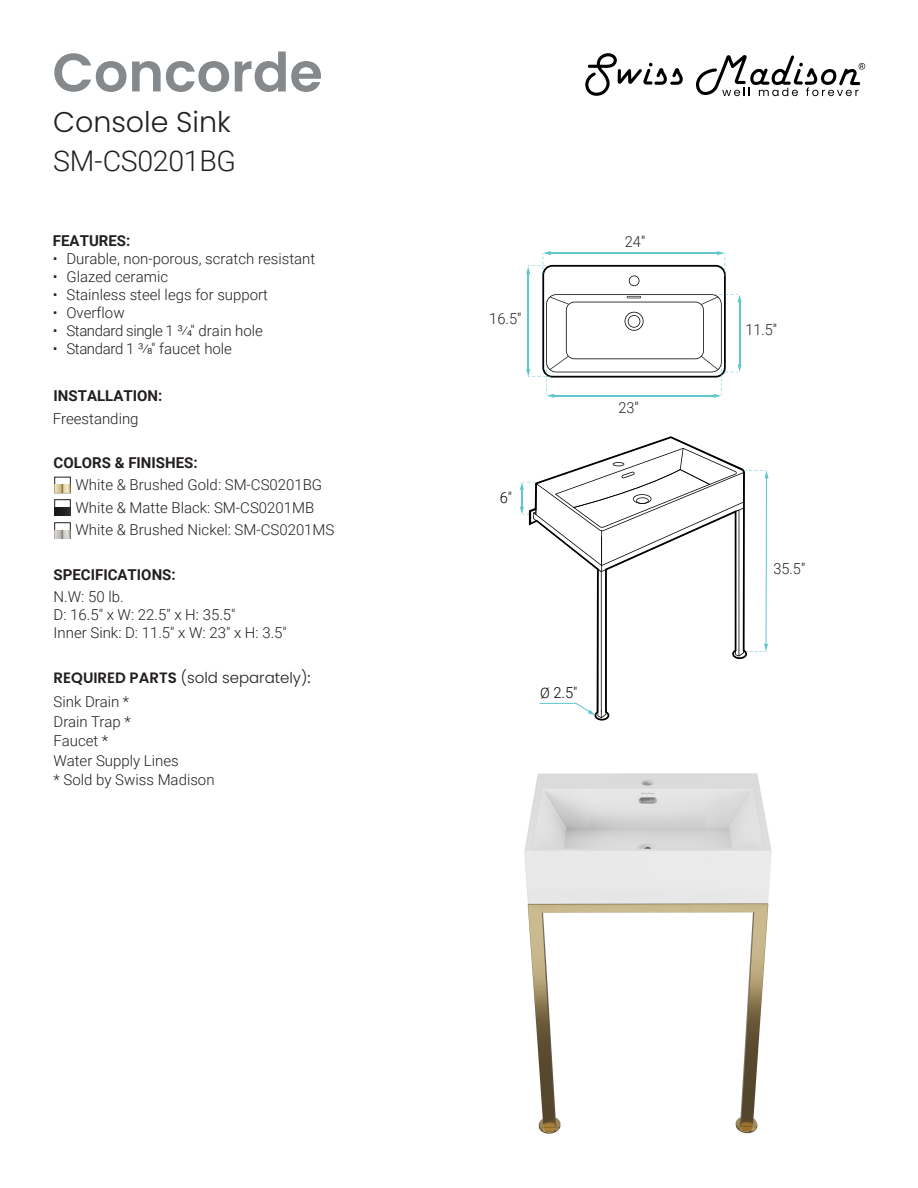
<style>
.page{position:relative;width:918px;height:1188px;background:#fff}
.page>*{position:absolute;margin:0;border:0;box-sizing:border-box;transform-origin:0 0}
.t1{font:600 54px "Poppins";color:#85898c}
.t2{font:300 28.5px "Poppins";color:#231f20}
.t3{font:300 28.5px "Roboto";letter-spacing:-.01em;color:#231f20}
.t4{font:300 15.15px "Roboto";color:#272425;scale:.96 1}
.t5{font:300 15.15px "Roboto";color:#000}
.t6{font:300 15.15px "Roboto";color:#272425}
.t7{font:300 15px/19.5px "Roboto";color:#231f20}
.t8{font:700 15px "Roboto";color:#231f20}
.t9{font:300 15px "Poppins";color:#231f20}
.t10{font:300 15px "Roboto";letter-spacing:-.025em;color:#231f20}
.s1{font-weight:600}
.s2{font-weight:400}
.s3{color:#000}
.s4{font-size:14.4px}
</style>
<div class="page">
<svg style="left:585px;top:53px;width:98px;height:43px"></svg>
<svg style="left:696px;top:55px;width:169px;height:41px"></svg>
<svg style="left:56px;top:484px;width:13px;height:1px"></svg>
<div style="left:54px;top:477px;width:17px;height:16px;border:1px solid #231f20"></div>
<img style="left:55px;top:485px;width:15px;height:8px">
<svg style="left:56px;top:507px;width:13px;height:1px"></svg>
<div style="left:54px;top:500px;width:17px;height:16px;border:1px solid #231f20"></div>
<img style="left:55px;top:508px;width:15px;height:7px">
<svg style="left:56px;top:530px;width:13px;height:1px"></svg>
<div style="left:54px;top:523px;width:17px;height:16px;border:1px solid #231f20"></div>
<img style="left:55px;top:531px;width:15px;height:7px">
<img style="left:524px;top:773px;width:248px;height:361px">
<svg style="left:526px;top:251px;width:216px;height:147px"></svg>
<svg style="left:520px;top:437px;width:249px;height:284px"></svg>
<h1 class="t1" style="left:52px;top:41px;width:272px">Concorde</h1>
<h2 class="t2" style="left:53px;top:105px;width:179px">Console Sink</h2>
<h2 class="t3" style="left:53px;top:141px;width:184px">SM-CS0201BG</h2>
<p class="t8" style="left:53px;top:230px;width:79px">FEATURES:</p>
<p class="t7" style="left:53px;top:248px;width:264px">• Durable, non-porous, scratch resistant</p>
<p class="t7" style="left:53px;top:266px;width:117px">• Glazed ceramic</p>
<p class="t7" style="left:53px;top:284px;width:217px">• Stainless steel legs for support</p>
<p class="t7" style="left:53px;top:302px;width:73px">• Overflow</p>
<p class="t10" style="left:53px;top:320px;width:212px">• Standard single 1 ³⁄4" drain hole</p>
<p class="t7" style="left:53px;top:338px;width:181px">• Standard 1 ³⁄8" faucet hole</p>
<p class="t8" style="left:54px;top:386px;width:110px">INSTALLATION:</p>
<p class="t7" style="left:53px;top:408px;width:87px">Freestanding</p>
<p class="t8" style="left:54px;top:452px;width:146px">COLORS &amp; FINISHES:</p>
<p class="t7" style="left:75px;top:473px;width:261px;line-height:22.5px">White &amp; Brushed Gold: SM-CS0201BG<br>White &amp; Matte Black: SM-CS0201MB<br>White &amp; Brushed Nickel: SM-CS0201MS</p>
<p class="t8" style="left:54px;top:564px;width:124px">SPECIFICATIONS:</p>
<p class="t7" style="left:54px;top:587px;width:235px;line-height:18px">N.W: 50 lb.<br>D: 16.5" x W: 22.5" x H: 35.5"<br>Inner Sink: D: 11.5" x W: 23" x H: 3.5"</p>
<p class="t9" style="left:54px;top:669px;width:259px"><span class="s1">REQUIRED PARTS</span> (sold separately)<span class="s2">:</span></p>
<p class="t7" style="left:54px;top:692px;width:163px">Sink Drain *<br>Drain Trap *<br>Faucet *<br>Water Supply Lines<br>* Sold by Swiss Madison</p>
<p class="t6" style="left:489px;top:308px;width:34px">16.5<span class="s3">"</span></p>
<p class="t5" style="left:500px;top:487px;width:14px">6"</p>
<p class="t4" style="left:625px;top:231px;width:23px">24<span class="s3">"</span></p>
<p class="t4" style="left:619px;top:397px;width:23px">23<span class="s3">"</span></p>
<p class="t5" style="left:540px;top:682px;width:39px"><span class="s4">Ø</span> 2.5"</p>
<p class="t4" style="left:745px;top:319px;width:35px">11.5<span class="s3">"</span></p>
<p class="t4" style="left:773px;top:558px;width:35px">35.5<span class="s3">"</span></p>
</div>
